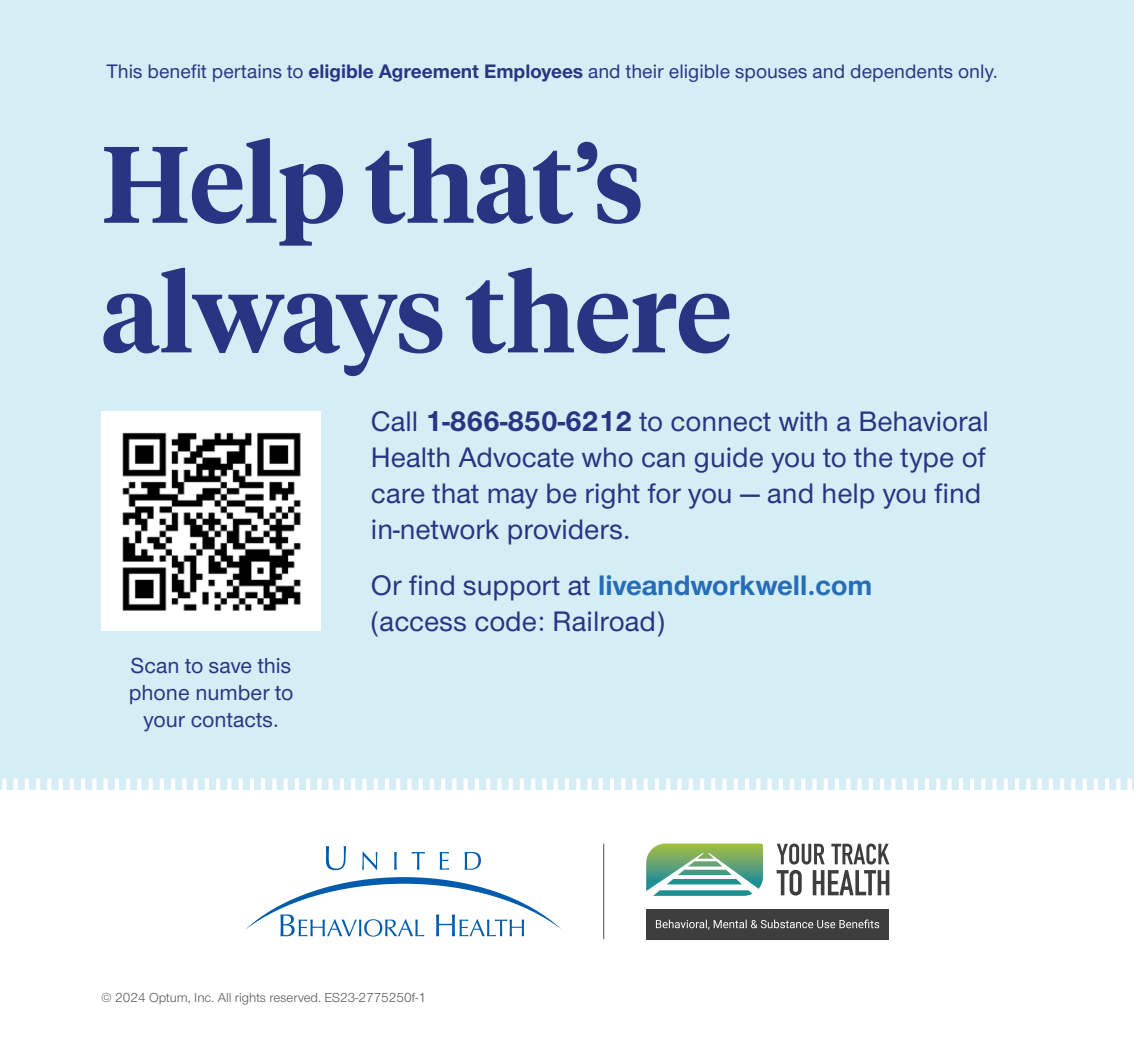
<style>
.page{position:relative;width:1134px;height:1053px;background:#fff}
.page>*{position:absolute;margin:0;border:0;box-sizing:border-box;transform-origin:0 0}
.H4{font:600 108px/129.6px "UHC Serif Headline";color:#283582}
.Body{font:500 29.25px/36px "UHC Sans";color:#283582}
.Body-2{font:500 22.5px/27px "UHC Sans";color:#283582;text-align:center}
.Body-3{font:500 20.25px "UHC Sans";color:#283582}
.Body-4{font:13.5px "UHC Sans";color:#57585a}
.s1{font-weight:700}
.s2{font-weight:700;color:#256db6}
</style>
<div class="page">
<svg style="left:326px;top:846px;width:20px;height:24px"></svg>
<svg style="left:362px;top:852px;width:15px;height:18px"></svg>
<svg style="left:394px;top:852px;width:3px;height:18px"></svg>
<svg style="left:412px;top:852px;width:13px;height:18px"></svg>
<svg style="left:440px;top:852px;width:9px;height:18px"></svg>
<svg style="left:465px;top:852px;width:16px;height:18px"></svg>
<svg style="left:245px;top:877px;width:316px;height:60px"></svg>
<div style="left:646px;top:909px;width:243px;height:30px;background:#3e3e3f"></div>
<svg style="left:777px;top:844px;width:112px;height:52px"></svg>
<svg style="left:646px;top:844px;width:117px;height:52px"></svg>
<svg style="left:656px;top:920px;width:223px;height:10px"></svg>
<hr style="left:603px;top:844px;width:1px;height:95px;background:#57585a">
<div style="left:0;top:0;width:1134px;height:790px;background:#d5eef5"></div>
<div style="left:101px;top:411px;width:220px;height:220px;background:#fff"></div>
<img style="left:122px;top:432px;width:179px;height:179px">
<hr style="left:2px;top:778px;width:4px;height:23px;background:#fff">
<hr style="left:14px;top:778px;width:4px;height:23px;background:#fff">
<hr style="left:25px;top:778px;width:4px;height:23px;background:#fff">
<hr style="left:36px;top:778px;width:4px;height:23px;background:#fff">
<hr style="left:47px;top:778px;width:4px;height:23px;background:#fff">
<hr style="left:59px;top:778px;width:4px;height:23px;background:#fff">
<hr style="left:70px;top:778px;width:4px;height:23px;background:#fff">
<hr style="left:81px;top:778px;width:4px;height:23px;background:#fff">
<hr style="left:92px;top:778px;width:4px;height:23px;background:#fff">
<hr style="left:104px;top:778px;width:4px;height:23px;background:#fff">
<hr style="left:115px;top:778px;width:4px;height:23px;background:#fff">
<hr style="left:126px;top:778px;width:4px;height:23px;background:#fff">
<svg style="left:137px;top:778px;width:4px;height:12px"></svg>
<hr style="left:149px;top:778px;width:4px;height:23px;background:#fff">
<hr style="left:160px;top:778px;width:4px;height:23px;background:#fff">
<hr style="left:171px;top:778px;width:4px;height:23px;background:#fff">
<div style="left:182px;top:778px;width:5px;height:23px;background:#fff"></div>
<hr style="left:194px;top:778px;width:4px;height:23px;background:#fff">
<hr style="left:205px;top:778px;width:4px;height:23px;background:#fff">
<hr style="left:216px;top:778px;width:4px;height:23px;background:#fff">
<div style="left:227px;top:778px;width:5px;height:23px;background:#fff"></div>
<hr style="left:239px;top:778px;width:4px;height:23px;background:#fff">
<hr style="left:250px;top:778px;width:4px;height:23px;background:#fff">
<hr style="left:261px;top:778px;width:4px;height:23px;background:#fff">
<div style="left:272px;top:778px;width:5px;height:23px;background:#fff"></div>
<hr style="left:284px;top:778px;width:4px;height:23px;background:#fff">
<hr style="left:295px;top:778px;width:4px;height:23px;background:#fff">
<hr style="left:306px;top:778px;width:4px;height:23px;background:#fff">
<div style="left:317px;top:778px;width:5px;height:23px;background:#fff"></div>
<hr style="left:329px;top:778px;width:4px;height:23px;background:#fff">
<hr style="left:340px;top:778px;width:4px;height:23px;background:#fff">
<hr style="left:351px;top:778px;width:4px;height:23px;background:#fff">
<div style="left:362px;top:778px;width:5px;height:23px;background:#fff"></div>
<hr style="left:374px;top:778px;width:4px;height:23px;background:#fff">
<hr style="left:385px;top:778px;width:4px;height:23px;background:#fff">
<hr style="left:396px;top:778px;width:4px;height:23px;background:#fff">
<div style="left:407px;top:778px;width:5px;height:23px;background:#fff"></div>
<hr style="left:419px;top:778px;width:4px;height:23px;background:#fff">
<hr style="left:430px;top:778px;width:4px;height:23px;background:#fff">
<hr style="left:441px;top:778px;width:4px;height:23px;background:#fff">
<div style="left:452px;top:778px;width:5px;height:23px;background:#fff"></div>
<hr style="left:464px;top:778px;width:4px;height:23px;background:#fff">
<hr style="left:475px;top:778px;width:4px;height:23px;background:#fff">
<hr style="left:486px;top:778px;width:4px;height:23px;background:#fff">
<div style="left:497px;top:778px;width:5px;height:23px;background:#fff"></div>
<hr style="left:509px;top:778px;width:4px;height:23px;background:#fff">
<hr style="left:520px;top:778px;width:4px;height:23px;background:#fff">
<hr style="left:531px;top:778px;width:4px;height:23px;background:#fff">
<div style="left:542px;top:778px;width:5px;height:23px;background:#fff"></div>
<hr style="left:554px;top:778px;width:4px;height:23px;background:#fff">
<hr style="left:565px;top:778px;width:4px;height:23px;background:#fff">
<hr style="left:576px;top:778px;width:4px;height:23px;background:#fff">
<div style="left:587px;top:778px;width:5px;height:23px;background:#fff"></div>
<hr style="left:599px;top:778px;width:4px;height:23px;background:#fff">
<hr style="left:610px;top:778px;width:4px;height:23px;background:#fff">
<hr style="left:621px;top:778px;width:4px;height:23px;background:#fff">
<div style="left:632px;top:778px;width:5px;height:23px;background:#fff"></div>
<hr style="left:644px;top:778px;width:4px;height:23px;background:#fff">
<hr style="left:655px;top:778px;width:4px;height:23px;background:#fff">
<hr style="left:666px;top:778px;width:4px;height:23px;background:#fff">
<div style="left:677px;top:778px;width:5px;height:23px;background:#fff"></div>
<hr style="left:689px;top:778px;width:4px;height:23px;background:#fff">
<hr style="left:700px;top:778px;width:4px;height:23px;background:#fff">
<hr style="left:711px;top:778px;width:4px;height:23px;background:#fff">
<div style="left:722px;top:778px;width:5px;height:23px;background:#fff"></div>
<hr style="left:734px;top:778px;width:4px;height:23px;background:#fff">
<hr style="left:745px;top:778px;width:4px;height:23px;background:#fff">
<hr style="left:756px;top:778px;width:4px;height:23px;background:#fff">
<div style="left:767px;top:778px;width:5px;height:23px;background:#fff"></div>
<hr style="left:779px;top:778px;width:4px;height:23px;background:#fff">
<hr style="left:790px;top:778px;width:4px;height:23px;background:#fff">
<hr style="left:801px;top:778px;width:4px;height:23px;background:#fff">
<div style="left:812px;top:778px;width:5px;height:23px;background:#fff"></div>
<hr style="left:824px;top:778px;width:4px;height:23px;background:#fff">
<hr style="left:835px;top:778px;width:4px;height:23px;background:#fff">
<hr style="left:846px;top:778px;width:4px;height:23px;background:#fff">
<div style="left:857px;top:778px;width:5px;height:23px;background:#fff"></div>
<hr style="left:869px;top:778px;width:4px;height:23px;background:#fff">
<hr style="left:880px;top:778px;width:4px;height:23px;background:#fff">
<hr style="left:891px;top:778px;width:4px;height:23px;background:#fff">
<div style="left:902px;top:778px;width:5px;height:23px;background:#fff"></div>
<hr style="left:914px;top:778px;width:4px;height:23px;background:#fff">
<hr style="left:925px;top:778px;width:4px;height:23px;background:#fff">
<hr style="left:936px;top:778px;width:4px;height:23px;background:#fff">
<div style="left:947px;top:778px;width:5px;height:23px;background:#fff"></div>
<hr style="left:959px;top:778px;width:4px;height:23px;background:#fff">
<hr style="left:970px;top:778px;width:4px;height:23px;background:#fff">
<hr style="left:981px;top:778px;width:4px;height:23px;background:#fff">
<svg style="left:993px;top:778px;width:4px;height:12px"></svg>
<hr style="left:1004px;top:778px;width:4px;height:23px;background:#fff">
<hr style="left:1015px;top:778px;width:4px;height:23px;background:#fff">
<hr style="left:1026px;top:778px;width:4px;height:23px;background:#fff">
<hr style="left:1038px;top:778px;width:4px;height:23px;background:#fff">
<hr style="left:1049px;top:778px;width:4px;height:23px;background:#fff">
<hr style="left:1060px;top:778px;width:4px;height:23px;background:#fff">
<hr style="left:1071px;top:778px;width:4px;height:23px;background:#fff">
<hr style="left:1083px;top:778px;width:4px;height:23px;background:#fff">
<hr style="left:1094px;top:778px;width:4px;height:23px;background:#fff">
<hr style="left:1105px;top:778px;width:4px;height:23px;background:#fff">
<hr style="left:1116px;top:778px;width:4px;height:23px;background:#fff">
<hr style="left:1128px;top:778px;width:4px;height:23px;background:#fff">
<p class="Body-3" style="left:106px;top:58px;width:893px">This benefit pertains to <span class="s1">eligible Agreement Employees</span> and their eligible spouses and dependents only.</p>
<p class="H4" style="left:101px;top:115px;width:632px">Help that’s always there</p>
<p class="Body" style="left:371px;top:402px;width:620px">Call <span class="s1">1-866-850-6212</span> to connect with a Behavioral Health Advocate who can guide you to the type of care that may be right for you — and help you find in-network providers.</p>
<p class="Body" style="left:371px;top:566px;width:503px">Or find support at <span class="s2">liveandworkwell.com </span>(access code: Railroad)</p>
<p class="Body-2" style="left:129px;top:651px;width:166px">Scan to save this phone number to your contacts.</p>
<p class="Body-4" style="left:101px;top:989px;width:326px">© 2024 Optum, Inc. All rights reserved. ES23-2775250f-1</p>
</div>
